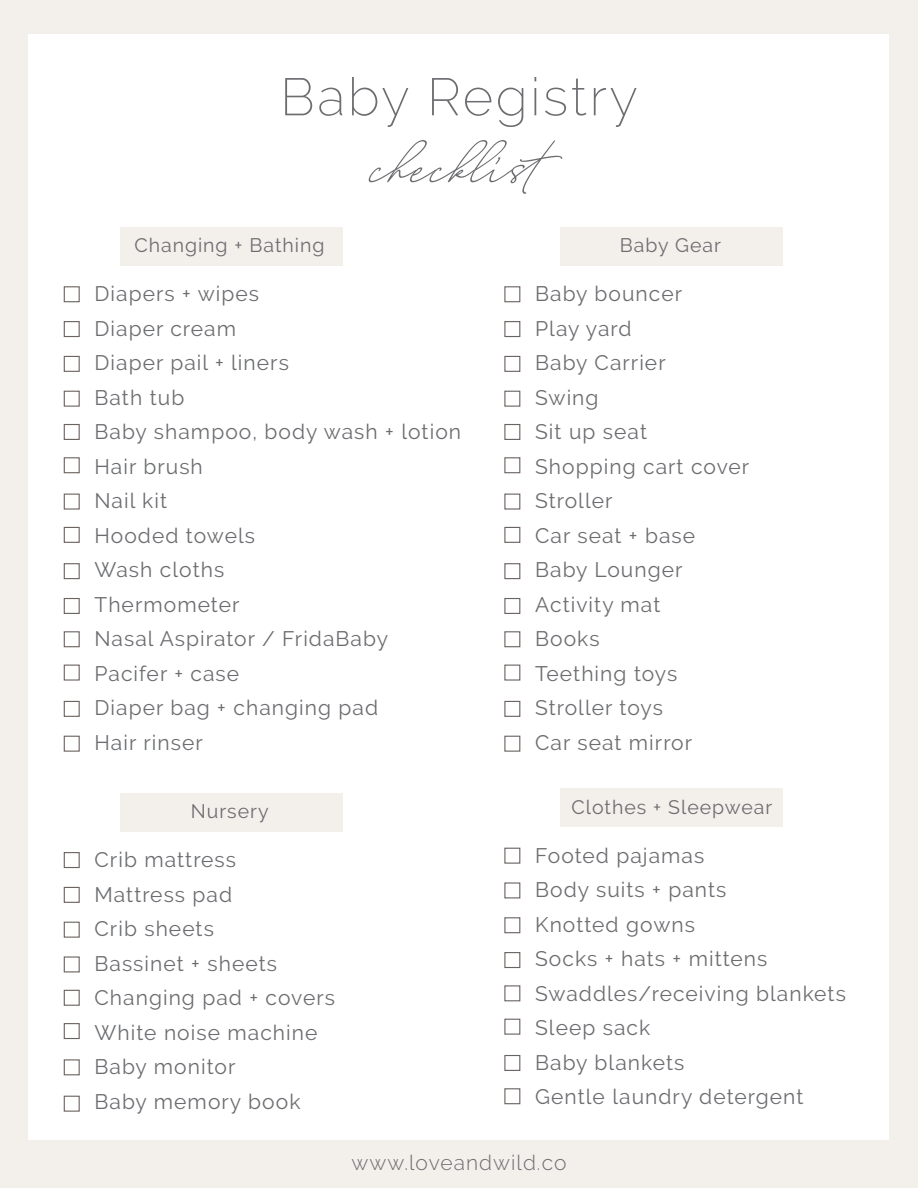
<style>
.page{position:relative;width:918px;height:1188px;background:#f3efeb}
.page>*{position:absolute;margin:0;border:0;box-sizing:border-box;transform-origin:0 0}
.t1{font:60px "August Script Boldfree";letter-spacing:.01em;color:#6c6d70}
.t2{font:200 52.5px "Raleway";letter-spacing:.05em;color:#6c6d70}
.t3{font:21px "Raleway";letter-spacing:.05em;color:#6c6d70}
.t4{font:300 21px "Raleway";letter-spacing:.05em;color:#6c6d70}
.t5{font:19.5px "Raleway";letter-spacing:.05em;color:#6c6d70}
</style>
<div class="page">
<div style="left:29px;top:34px;width:860px;height:1106px;background:#fff"></div>
<div style="left:120px;top:227px;width:222px;height:39px;background:#f3efeb"></div>
<div style="left:64px;top:286px;width:16px;height:16px;border:1px solid #6b6360"></div>
<div style="left:64px;top:321px;width:16px;height:16px;border:1px solid #6b6360"></div>
<div style="left:64px;top:356px;width:16px;height:16px;border:1px solid #6b6360"></div>
<div style="left:64px;top:391px;width:16px;height:16px;border:1px solid #6b6360"></div>
<div style="left:64px;top:424px;width:16px;height:16px;border:1px solid #6b6360"></div>
<div style="left:64px;top:457px;width:16px;height:16px;border:1px solid #6b6360"></div>
<div style="left:64px;top:494px;width:16px;height:16px;border:1px solid #6b6360"></div>
<div style="left:64px;top:527px;width:16px;height:16px;border:1px solid #6b6360"></div>
<div style="left:64px;top:563px;width:16px;height:16px;border:1px solid #6b6360"></div>
<div style="left:64px;top:598px;width:16px;height:16px;border:1px solid #6b6360"></div>
<div style="left:64px;top:631px;width:16px;height:16px;border:1px solid #6b6360"></div>
<div style="left:64px;top:665px;width:16px;height:16px;border:1px solid #6b6360"></div>
<div style="left:64px;top:701px;width:16px;height:16px;border:1px solid #6b6360"></div>
<div style="left:64px;top:736px;width:16px;height:16px;border:1px solid #6b6360"></div>
<div style="left:560px;top:227px;width:223px;height:39px;background:#f3efeb"></div>
<div style="left:504px;top:286px;width:16px;height:16px;border:1px solid #6b6360"></div>
<div style="left:504px;top:321px;width:16px;height:16px;border:1px solid #6b6360"></div>
<div style="left:504px;top:356px;width:16px;height:16px;border:1px solid #6b6360"></div>
<div style="left:504px;top:391px;width:16px;height:16px;border:1px solid #6b6360"></div>
<div style="left:504px;top:424px;width:16px;height:16px;border:1px solid #6b6360"></div>
<div style="left:504px;top:457px;width:16px;height:16px;border:1px solid #6b6360"></div>
<div style="left:504px;top:494px;width:16px;height:16px;border:1px solid #6b6360"></div>
<div style="left:504px;top:527px;width:16px;height:16px;border:1px solid #6b6360"></div>
<div style="left:504px;top:563px;width:16px;height:16px;border:1px solid #6b6360"></div>
<div style="left:504px;top:598px;width:16px;height:16px;border:1px solid #6b6360"></div>
<div style="left:504px;top:631px;width:16px;height:16px;border:1px solid #6b6360"></div>
<div style="left:504px;top:665px;width:16px;height:16px;border:1px solid #6b6360"></div>
<div style="left:504px;top:701px;width:16px;height:16px;border:1px solid #6b6360"></div>
<div style="left:120px;top:793px;width:222px;height:38px;background:#f3efeb"></div>
<div style="left:64px;top:852px;width:16px;height:16px;border:1px solid #6b6360"></div>
<div style="left:64px;top:887px;width:16px;height:16px;border:1px solid #6b6360"></div>
<div style="left:64px;top:922px;width:16px;height:16px;border:1px solid #6b6360"></div>
<div style="left:64px;top:956px;width:16px;height:16px;border:1px solid #6b6360"></div>
<div style="left:64px;top:990px;width:16px;height:16px;border:1px solid #6b6360"></div>
<div style="left:64px;top:1023px;width:16px;height:16px;border:1px solid #6b6360"></div>
<div style="left:64px;top:1059px;width:16px;height:16px;border:1px solid #6b6360"></div>
<div style="left:560px;top:789px;width:223px;height:38px;background:#f3efeb"></div>
<div style="left:504px;top:848px;width:16px;height:16px;border:1px solid #6b6360"></div>
<div style="left:504px;top:882px;width:16px;height:16px;border:1px solid #6b6360"></div>
<div style="left:504px;top:917px;width:16px;height:16px;border:1px solid #6b6360"></div>
<div style="left:504px;top:952px;width:16px;height:16px;border:1px solid #6b6360"></div>
<div style="left:504px;top:985px;width:16px;height:16px;border:1px solid #6b6360"></div>
<div style="left:504px;top:1019px;width:16px;height:16px;border:1px solid #6b6360"></div>
<div style="left:504px;top:1055px;width:16px;height:16px;border:1px solid #6b6360"></div>
<div style="left:504px;top:1088px;width:16px;height:16px;border:1px solid #6b6360"></div>
<div style="left:64px;top:1096px;width:16px;height:16px;border:1px solid #6b6360"></div>
<div style="left:504px;top:736px;width:16px;height:16px;border:1px solid #6b6360"></div>
<p class="t2" style="left:280px;top:66px;width:359px">Baby Registry</p>
<p class="t1" style="left:372px;top:132px;width:192px">checklist</p>
<p class="t5" style="left:134px;top:234px;width:192px">Changing + Bathing</p>
<p class="t3" style="left:94px;top:282px;width:166px">Diapers + wipes</p>
<p class="t3" style="left:94px;top:316px;width:143px">Diaper cream</p>
<p class="t3" style="left:94px;top:351px;width:196px">Diaper pail + liners</p>
<p class="t3" style="left:94px;top:385px;width:91px">Bath tub</p>
<p class="t3" style="left:94px;top:420px;width:368px">Baby shampoo, body wash + lotion</p>
<p class="t3" style="left:94px;top:454px;width:110px">Hair brush</p>
<p class="t3" style="left:94px;top:489px;width:74px">Nail kit</p>
<p class="t3" style="left:94px;top:523px;width:162px">Hooded towels</p>
<p class="t3" style="left:94px;top:558px;width:131px">Wash cloths</p>
<p class="t3" style="left:94px;top:592px;width:147px">Thermometer</p>
<p class="t3" style="left:94px;top:627px;width:295px">Nasal Aspirator / FridaBaby</p>
<p class="t3" style="left:94px;top:661px;width:146px">Pacifer + case</p>
<p class="t3" style="left:94px;top:696px;width:285px">Diaper bag + changing pad</p>
<p class="t3" style="left:94px;top:730px;width:110px">Hair rinser</p>
<p class="t5" style="left:191px;top:800px;width:79px">Nursery</p>
<p class="t3" style="left:94px;top:848px;width:143px">Crib mattress</p>
<p class="t3" style="left:94px;top:882px;width:139px">Mattress pad</p>
<p class="t3" style="left:94px;top:917px;width:121px">Crib sheets</p>
<p class="t3" style="left:94px;top:951px;width:184px">Bassinet + sheets</p>
<p class="t3" style="left:94px;top:986px;width:242px">Changing pad + covers</p>
<p class="t3" style="left:94px;top:1020px;width:225px">White noise machine</p>
<p class="t3" style="left:94px;top:1055px;width:142px">Baby monitor</p>
<p class="t3" style="left:94px;top:1089px;width:207px">Baby memory book</p>
<p class="t5" style="left:620px;top:234px;width:102px">Baby Gear</p>
<p class="t3" style="left:535px;top:282px;width:149px">Baby bouncer</p>
<p class="t3" style="left:535px;top:316px;width:98px">Play yard</p>
<p class="t3" style="left:535px;top:351px;width:132px">Baby Carrier</p>
<p class="t3" style="left:535px;top:385px;width:65px">Swing</p>
<p class="t3" style="left:535px;top:420px;width:113px">Sit up seat</p>
<p class="t3" style="left:535px;top:454px;width:216px">Shopping cart cover</p>
<p class="t3" style="left:535px;top:489px;width:79px">Stroller</p>
<p class="t3" style="left:535px;top:523px;width:162px">Car seat + base</p>
<p class="t3" style="left:535px;top:558px;width:149px">Baby Lounger</p>
<p class="t3" style="left:535px;top:592px;width:127px">Activity mat</p>
<p class="t3" style="left:535px;top:627px;width:66px">Books</p>
<p class="t3" style="left:535px;top:661px;width:144px">Teething toys</p>
<p class="t3" style="left:535px;top:696px;width:129px">Stroller toys</p>
<p class="t3" style="left:535px;top:730px;width:159px">Car seat mirror</p>
<p class="t5" style="left:572px;top:796px;width:202px">Clothes + Sleepwear</p>
<p class="t3" style="left:535px;top:843px;width:171px">Footed pajamas</p>
<p class="t3" style="left:535px;top:878px;width:193px">Body suits + pants</p>
<p class="t3" style="left:535px;top:912px;width:161px">Knotted gowns</p>
<p class="t3" style="left:535px;top:947px;width:234px">Socks + hats + mittens</p>
<p class="t3" style="left:535px;top:981px;width:312px">Swaddles/receiving blankets</p>
<p class="t3" style="left:535px;top:1016px;width:117px">Sleep sack</p>
<p class="t3" style="left:535px;top:1050px;width:151px">Baby blankets</p>
<p class="t3" style="left:535px;top:1085px;width:270px">Gentle laundry detergent</p>
<p class="t4" style="left:351px;top:1150px;width:217px">www.loveandwild.co</p>
</div>
